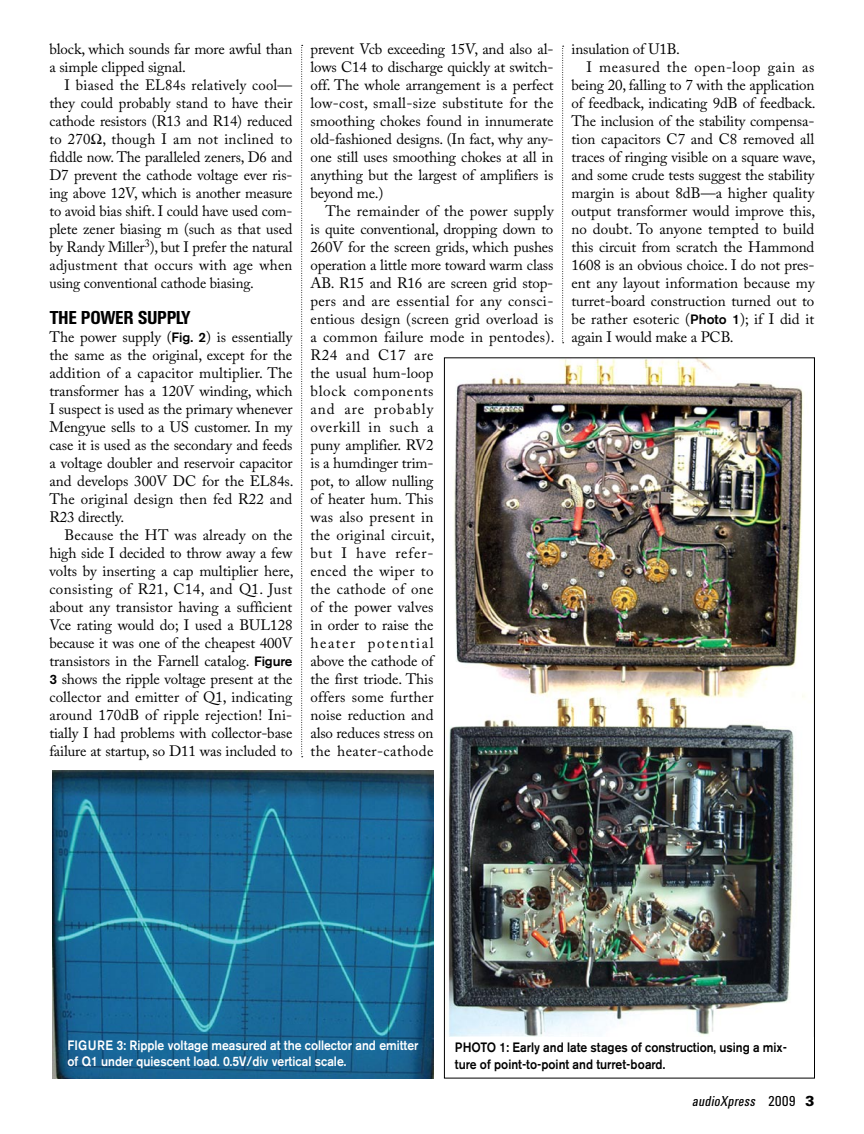
<style>
.page{position:relative;width:864px;height:1134px;background:#fff}
.page>*{position:absolute;margin:0;border:0;box-sizing:border-box;transform-origin:0 0}
.t1{font:19.5px "Univers Bold Cond DTC";letter-spacing:-.055em;color:#000}
.t2{font:15px/18px "Adobe Caslon Pro";letter-spacing:-.005em;color:#000;text-align:justify}
.t3{font:15px "Adobe Caslon Pro";letter-spacing:.035em;color:#000}
.t4{font:italic 15px "Univers Roman Cond DTC";color:#000}
.t5{font:500 13.5px/16.5px "Akzidenz Grotesk BE";color:#fff;scale:.9 1}
.t6{font:500 13.5px/16.5px "Akzidenz Grotesk BE";color:#000;scale:.9 1}
.s1{font-family:"Akzidenz Grotesk BE";font-weight:500;font-size:13.5px}
.s2{font-style:normal}
.s3{font-family:"Univers Black DTC";font-style:normal}
</style>
<div class="page">
<svg style="left:562px;top:46px;width:2px;height:297px"></svg>
<svg style="left:301px;top:45px;width:2px;height:712px"></svg>
<img style="left:52px;top:771px;width:381px;height:307px">
<img style="left:448px;top:359px;width:357px;height:678px">
<p class="t2" style="left:50px;top:40px;width:245px">block, which sounds far more awful than a simple clipped signal.</p>
<p class="t2" style="left:50px;top:76px;width:245px;text-indent:15px">I biased the EL84s relatively cool— they could probably stand to have their cathode resistors (R13 and R14) reduced to 270 , though I am not inclined to fiddle now. The paralleled zeners, D6 and D7 prevent the cathode voltage ever ris&shy;ing above 12V, which is another measure to avoid bias shift. I could have used com&shy;plete zener biasing m (such as that used by Randy Miller<sup>3</sup>), but I prefer the natural adjustment that occurs with age when using conventional cathode biasing.</p>
<h1 class="t1" style="left:50px;top:307px;width:143px">THE POWER SUPPLY</h1>
<p class="t2" style="left:49px;top:328px;width:246px">The power supply (<span class="s1">Fig. 2</span>) is essentially the same as the original, except for the addition of a capacitor multiplier. The transformer has a 120V winding, which I suspect is used as the primary whenever Mengyue sells to a US customer. In my case it is used as the secondary and feeds a voltage doubler and reservoir capacitor and develops 300V DC for the EL84s.<br>The original design then fed R22 and R23 directly.</p>
<p class="t2" style="left:49px;top:526px;width:246px;text-indent:15px">Because the HT was already on the high side I decided to throw away a few volts by inserting a cap multiplier here, consisting of R21, C14, and Q1. Just about any transistor having a sufficient Vce rating would do; I used a BUL128 because it was one of the cheapest 400V transistors in the Farnell catalog. <span class="s1">Figure 3</span> shows the ripple voltage present at the collector and emitter of Q1, indicating around 170dB of ripple rejection! Ini&shy;tially I had problems with collector-base failure at startup, so D11 was included to</p>
<p class="t2" style="left:310px;top:40px;width:245px">prevent Vcb exceeding 15V, and also al&shy;lows C14 to discharge quickly at switch&shy;off. The whole arrangement is a perfect low-cost, small-size substitute for the smoothing chokes found in innumerate old-fashioned designs. (In fact, why any&shy;one still uses smoothing chokes at all in anything but the largest of amplifiers is beyond me.)</p>
<p class="t2" style="left:310px;top:202px;width:246px;text-align:left;text-indent:15px">The remainder of the power supply is quite conventional, dropping down to<br>260V for the screen grids, which pushes operation a little more toward warm class<br>AB. R15 and R16 are screen grid stop&shy;pers and are essential for any consci&shy;entious design (screen grid overload is a common failure mode in pentodes).<br>R24 and C17 are<br>the usual hum-loop<br>block components<br>and are probably<br>overkill in such a<br>puny amplifier. RV2<br>is a humdinger trim-<br>pot, to allow nulling<br>of heater hum. This<br>was also present in<br>the original circuit,<br>but I have refer-<br>enced the wiper to<br>the cathode of one<br>of the power valves<br>in order to raise the<br>heater potential<br>above the cathode of<br>the first triode. This<br>offers some further<br>noise reduction and<br>also reduces stress on<br>the heater-cathode</p>
<p class="t2" style="left:571px;top:40px;width:110px">insulation of U1B.</p>
<p class="t3" style="left:586px;top:58px;width:229px">I measured the open-loop gain as</p>
<p class="t2" style="left:571px;top:76px;width:244px">being 20, falling to 7 with the application</p>
<p class="t2" style="left:571px;top:94px;width:246px">of feedback, indicating 9dB of feedback.</p>
<p class="t2" style="left:571px;top:112px;width:244px">The inclusion of the stability compensa-</p>
<p class="t2" style="left:571px;top:130px;width:244px">tion capacitors C7 and C8 removed all</p>
<p class="t2" style="left:571px;top:148px;width:246px">traces of ringing visible on a square wave,</p>
<p class="t2" style="left:571px;top:166px;width:244px">and some crude tests suggest the stability</p>
<p class="t2" style="left:571px;top:184px;width:244px">margin is about 8dB—a higher quality</p>
<p class="t2" style="left:571px;top:202px;width:245px">output transformer would improve this,</p>
<p class="t2" style="left:571px;top:220px;width:244px">no doubt. To anyone tempted to build</p>
<p class="t2" style="left:571px;top:238px;width:244px">this circuit from scratch the Hammond</p>
<p class="t2" style="left:571px;top:256px;width:245px">1608 is an obvious choice. I do not pres-</p>
<p class="t2" style="left:571px;top:274px;width:245px">ent any layout information because my</p>
<p class="t2" style="left:571px;top:292px;width:244px">turret-board construction turned out to</p>
<p class="t2" style="left:571px;top:310px;width:244px">be rather esoteric (<span class="s1">Photo 1</span>); if I did it</p>
<p class="t2" style="left:572px;top:328px;width:164px">again I would make a PCB.</p>
<p class="t5" style="left:68px;top:1037px;width:392px">FIGURE 3: Ripple voltage measured at the collector and emitter of Q1 under quiescent load. 0.5V/div vertical scale.</p>
<p class="t6" style="left:455px;top:1039px;width:371px">PHOTO 1: Early and late stages of construction, using a mix&shy;ture of point-to-point and turret-board.</p>
<p class="t4" style="left:692px;top:1092px;width:124px">audioXpress <span class="s2">20 0 9</span> <span class="s3">3</span></p>
</div>
